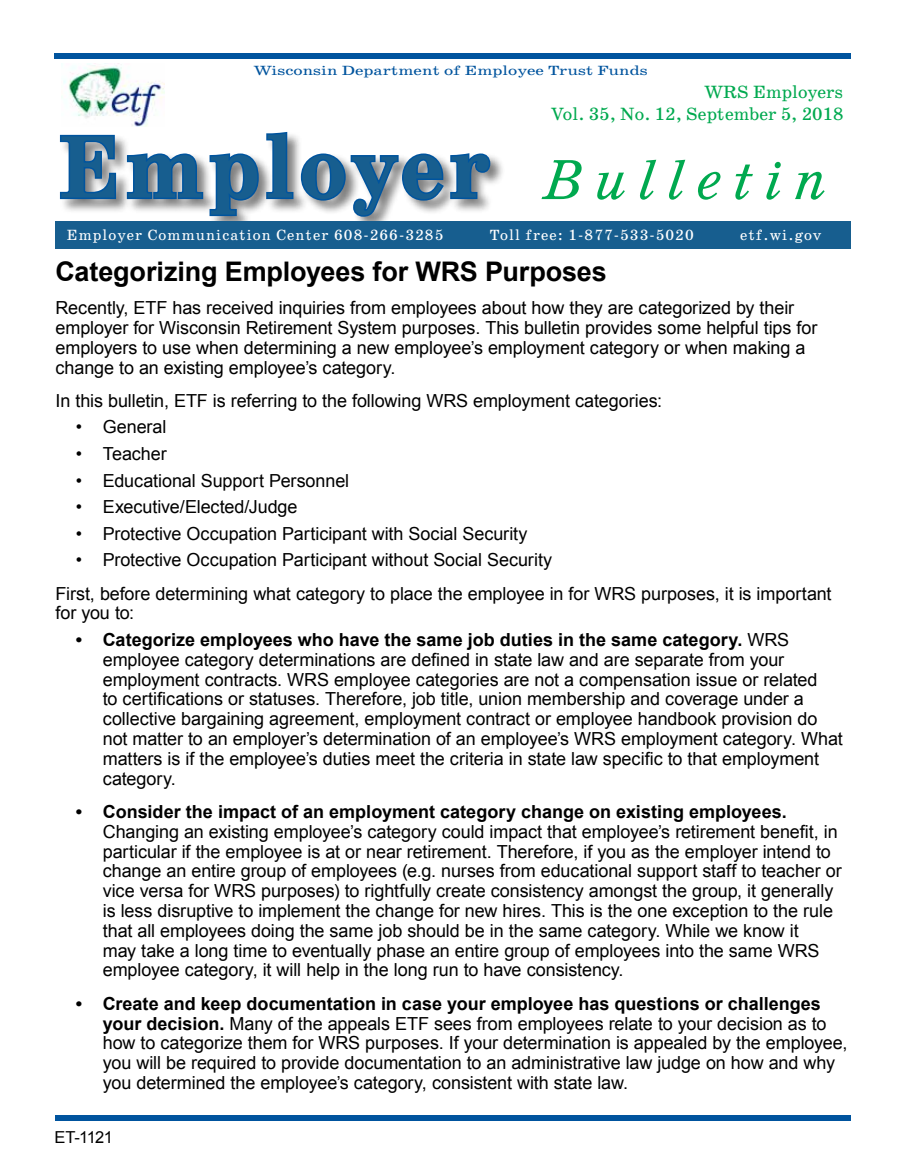
<style>
.page{position:relative;width:905px;height:1175px;background:#fff}
.page>*{position:absolute;margin:0;border:0;box-sizing:border-box;transform-origin:0 0}
.t1{font:700 90px "School";letter-spacing:.05em;color:#175e8f}
.H2_cc{font:700 27px "Arial";letter-spacing:-.005em;color:#000}
.Body_text{font:18px/19.8px "Arial";letter-spacing:-.005em;color:#000}
.t2{font:18px "School";color:#00a94f}
.Numbered_list_INSIDE{font:16.5px "Arial";letter-spacing:-.04em;color:#000}
.t3{font:15px "School";letter-spacing:.07em;color:#fff}
.t4{font:13.5px "School";color:#00549e;scale:1.29 1}
.s1{font-weight:400;font-style:italic;font-size:57.3px;color:#00a94f}
.s2{font-weight:700}
</style>
<div class="page">
<div style="left:54px;top:54px;width:796px;height:5px;background:#00549e"></div>
<div style="left:56px;top:1115px;width:794px;height:5px;background:#00549e"></div>
<div style="left:59px;top:131px;width:446px;height:101px;background:#000;opacity:.5"></div>
<svg style="left:59px;top:133px;width:59px;height:68px;background:#87a2b9"></svg>
<svg style="left:125px;top:131px;width:367px;height:87px"></svg>
<div style="left:56px;top:221px;width:794px;height:27px;background:#175e8f"></div>
<img style="left:61px;top:64px;width:103px;height:62px">
<p class="t4" style="left:254px;top:62px;width:307px">Wisconsin Department of Employee Trust Funds</p>
<p class="t2" style="left:704px;top:81px;width:140px">WRS Employers</p>
<p class="t2" style="left:551px;top:103px;width:294px">Vol. 35, No. 12, September 5, 2018</p>
<h1 class="t1" style="left:58px;top:113px;width:774px">Employer <span class="s1">Bulletin</span></h1>
<p class="t3" style="left:67px;top:226px;width:378px">Employer Communication Center 608-266-3285</p>
<p class="t3" style="left:490px;top:226px;width:205px">Toll free: 1-877-533-5020</p>
<p class="t3" style="left:740px;top:226px;width:83px">etf.wi.gov</p>
<p class="H2_cc" style="left:56px;top:252px;width:552px">Categorizing Employees for WRS Purposes</p>
<p class="Body_text" style="left:56px;top:298px;width:763px">Recently, ETF has received inquiries from employees about how they are categorized by their employer for Wisconsin Retirement System purposes. This bulletin provides some helpful tips for employers to use when determining a new employee’s employment category or when making a change to an existing employee’s category.</p>
<p class="Body_text" style="left:56px;top:390px;width:608px">In this bulletin, ETF is referring to the following WRS employment categories:</p>
<p class="Body_text" style="left:76px;top:417px;width:92px">• General</p>
<p class="Body_text" style="left:76px;top:444px;width:92px">• Teacher</p>
<p class="Body_text" style="left:76px;top:470px;width:275px">• Educational Support Personnel</p>
<p class="Body_text" style="left:76px;top:497px;width:223px">• Executive/Elected/Judge</p>
<p class="Body_text" style="left:76px;top:523px;width:453px">• Protective Occupation Participant with Social Security</p>
<p class="Body_text" style="left:76px;top:550px;width:478px">• Protective Occupation Participant without Social Security</p>
<p class="Body_text" style="left:56px;top:583px;width:777px">First, before determining what category to place the employee in for WRS purposes, it is important for you to:</p>
<p class="Body_text" style="left:103px;top:629px;width:741px;text-indent:-27px"><span class="s2">• Categorize employees who have the same job duties in the same category.</span> WRS employee category determinations are defined in state law and are separate from your employment contracts. WRS employee categories are not a compensation issue or related<br>to certifications or statuses. Therefore, job title, union membership and coverage under a collective bargaining agreement, employment contract or employee handbook provision do not matter to an employer’s determination of an employee’s WRS employment category. What matters is if the employee’s duties meet the criteria in state law specific to that employment category.</p>
<p class="Body_text" style="left:103px;top:801px;width:740px;text-indent:-27px"><span class="s2">• Consider the impact of an employment category change on existing employees.<br></span>Changing an existing employee’s category could impact that employee’s retirement benefit, in particular if the employee is at or near retirement. Therefore, if you as the employer intend to change an entire group of employees (e.g. nurses from educational support staff to teacher or vice versa for WRS purposes) to rightfully create consistency amongst the group, it generally is less disruptive to implement the change for new hires. This is the one exception to the rule that all employees doing the same job should be in the same category. While we know it<br>may take a long time to eventually phase an entire group of employees into the same WRS employee category, it will help in the long run to have consistency.</p>
<p class="Body_text" style="left:103px;top:993px;width:746px;text-indent:-27px"><span class="s2">• Create and keep documentation in case your employee has questions or challenges your decision.</span> Many of the appeals ETF sees from employees relate to your decision as to how to categorize them for WRS purposes. If your determination is appealed by the employee, you will be required to provide documentation to an administrative law judge on how and why you determined the employee’s category, consistent with state law.</p>
<p class="Numbered_list_INSIDE" style="left:54px;top:1125px;width:60px">ET-1121</p>
</div>
